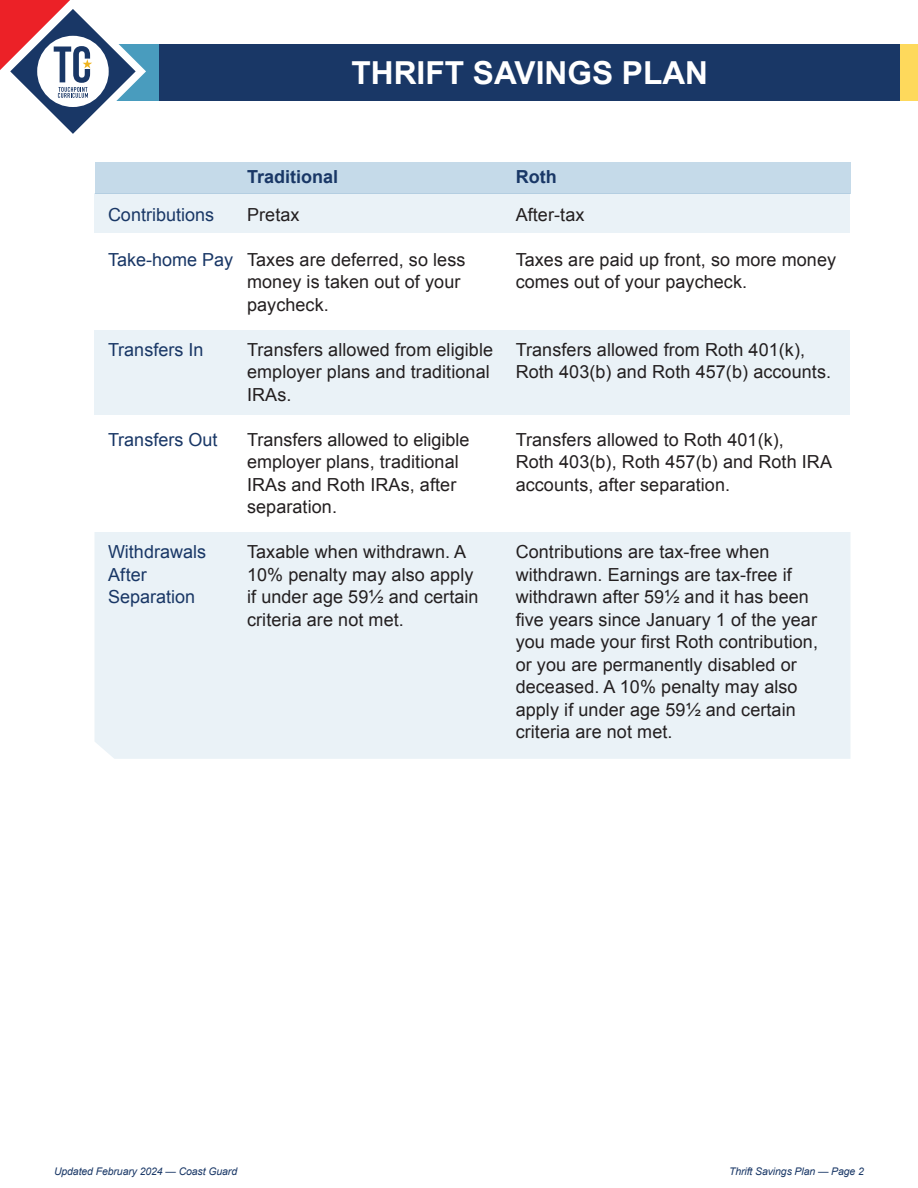
<style>
.page{position:relative;width:918px;height:1188px;background:#fff}
.page>*{position:absolute;margin:0;border:0;box-sizing:border-box;transform-origin:0 0}
.t1{font:700 31.65px "Arial";color:#fff}
.t2{font:18px/22.5px "Arial";letter-spacing:.005em;color:#231f20}
.t3{font:18px/22.5px "Arial";color:#193766}
.t4{font:700 18px "Arial";color:#193766}
.t5{font:italic 10.5px "Arial";letter-spacing:-.01em;color:#193766}
</style>
<div class="page">
<div style="left:95px;top:532px;width:756px;height:227px;background:#eaf2f7"></div>
<div style="left:94px;top:331px;width:756px;height:84px;background:#eaf2f7"></div>
<div style="left:95px;top:162px;width:755px;height:32px;background:#c5dae9"></div>
<div style="left:94px;top:194px;width:756px;height:39px;background:#eaf2f7"></div>
<div style="left:74px;top:44px;width:844px;height:56px;background:#193766"></div>
<div style="left:95px;top:44px;width:64px;height:56px;background:#499cbe"></div>
<div style="left:901px;top:44px;width:17px;height:56px;background:#fed95c"></div>
<svg style="left:0;top:0;width:156px;height:134px"></svg>
<p class="t1" style="left:351px;top:52px;width:358px">THRIFT SAVINGS PLAN</p>
<p class="t3" style="left:108px;top:203px;width:108px">Contributions</p>
<p class="t3" style="left:108px;top:248px;width:127px">Take-home Pay</p>
<p class="t3" style="left:108px;top:338px;width:97px">Transfers In</p>
<p class="t3" style="left:108px;top:428px;width:111px">Transfers Out</p>
<p class="t3" style="left:108px;top:540px;width:100px">Withdrawals<br>After<br>Separation</p>
<p class="t4" style="left:247px;top:165px;width:93px">Traditional</p>
<p class="t2" style="left:247px;top:203px;width:54px">Pretax</p>
<p class="t2" style="left:247px;top:248px;width:220px">Taxes are deferred, so less money is taken out of your paycheck.</p>
<p class="t2" style="left:247px;top:338px;width:248px">Transfers allowed from eligible employer plans and traditional<br>IRAs.</p>
<p class="t2" style="left:247px;top:428px;width:224px">Transfers allowed to eligible employer plans, traditional<br>IRAs and Roth IRAs, after separation.</p>
<p class="t2" style="left:247px;top:540px;width:233px">Taxable when withdrawn. A<br>10% penalty may also apply if under age 59½ and certain criteria are not met.</p>
<p class="t4" style="left:516px;top:165px;width:42px">Roth</p>
<p class="t2" style="left:516px;top:203px;width:70px">After-tax</p>
<p class="t2" style="left:516px;top:248px;width:322px">Taxes are paid up front, so more money comes out of your paycheck.</p>
<p class="t2" style="left:516px;top:338px;width:317px">Transfers allowed from Roth 401(k),<br>Roth 403(b) and Roth 457(b) accounts.</p>
<p class="t2" style="left:516px;top:428px;width:318px">Transfers allowed to Roth 401(k),<br>Roth 403(b), Roth 457(b) and Roth IRA accounts, after separation.</p>
<p class="t2" style="left:516px;top:540px;width:304px">Contributions are tax-free when withdrawn. Earnings are tax-free if withdrawn after 59½ and it has been five years since January 1 of the year you made your first Roth contribution, or you are permanently disabled or deceased. A 10% penalty may also apply if under age 59½ and certain criteria are not met.</p>
<p class="t5" style="left:54px;top:1164px;width:185px">Updated February 2024 — Coast Guard</p>
<p class="t5" style="left:729px;top:1164px;width:136px">Thrift Savings Plan — Page 2</p>
</div>
